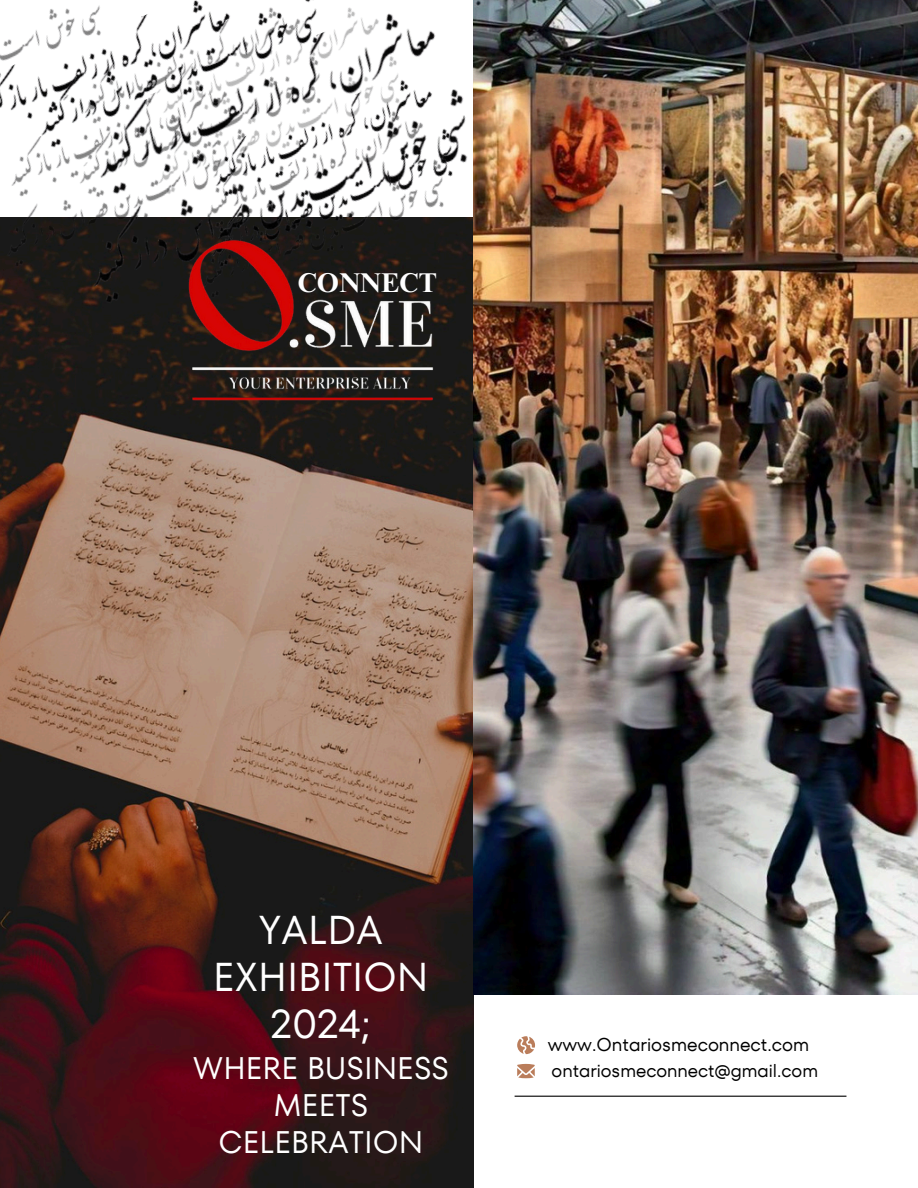
<style>
.page{position:relative;width:918px;height:1188px;background:#fff}
.page>*{position:absolute;margin:0;border:0;box-sizing:border-box;transform-origin:0 0}
.t1{font:40.05px/47.2px "TT Fors";color:#fff;text-align:center}
.t2{font:31.05px/37.2px "TT Fors";color:#fff;text-align:center}
.t3{font:700 27.15px "Times NRMT Pro";color:#fff}
.t4{font:18.45px "TT Fors";color:#000}
.t5{font:18.15px "TT Fors";color:#000}
</style>
<div class="page">
<svg style="left:517px;top:1064px;width:18px;height:14px"></svg>
<svg style="left:517px;top:1036px;width:18px;height:18px"></svg>
<hr style="left:515px;top:1096px;width:331px;height:1px;background:#000">
<img style="left:0;top:339px;width:473px;height:849px">
<img style="left:0;top:29px;width:473px;height:310px">
<img style="left:0;top:174px;width:130px;height:117px">
<img style="left:130px;top:174px;width:343px;height:148px">
<img style="left:0;top:0;width:401px;height:174px">
<img style="left:139px;top:46px;width:334px;height:245px">
<img style="left:0;top:0;width:174px;height:150px">
<img style="left:473px;top:0;width:445px;height:995px">
<img style="left:168px;top:228px;width:291px;height:210px">
<p class="t3" style="left:297px;top:273px;width:141px">CONNECT</p>
<p class="t1" style="left:213px;top:906px;width:217px">YALDA<br>EXHIBITION<br>2024;</p>
<p class="t2" style="left:193px;top:1050px;width:258px">WHERE BUSINESS<br>MEETS<br>CELEBRATION</p>
<p class="t4" style="left:548px;top:1032px;width:263px">www.Ontariosmeconnect.com</p>
<p class="t5" style="left:552px;top:1058px;width:268px">ontariosmeconnect@gmail.com</p>
</div>
